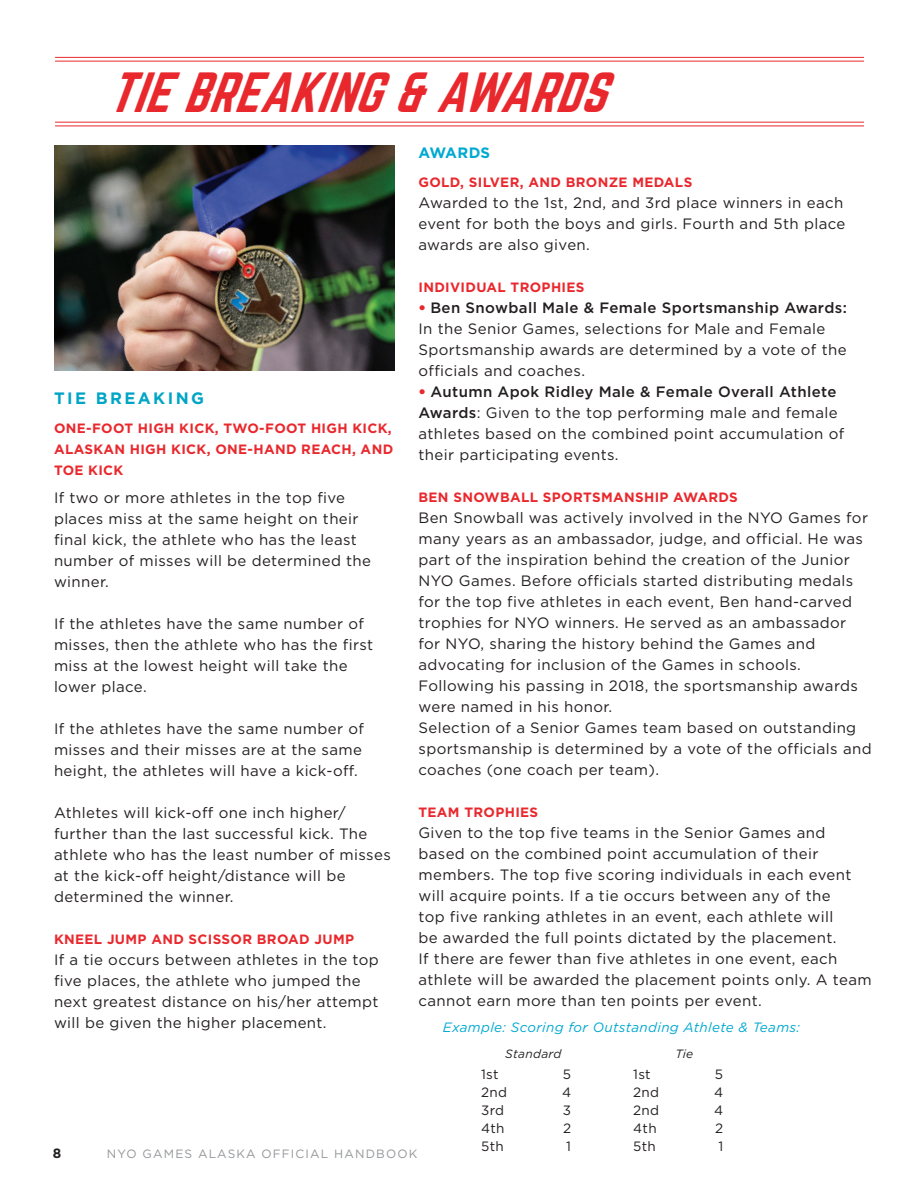
<style>
.page{position:relative;width:918px;height:1188px;background:#fff}
.page>*{position:absolute;margin:0;border:0;box-sizing:border-box;transform-origin:0 0}
.t1{font:italic 49.5px "Norwester";color:#e9282d}
.t2{font:700 16.5px "Gotham";letter-spacing:.145em;color:#00a5c6}
.t3{font:15px/21px "Gotham";letter-spacing:.025em;color:#231f20}
.t4{font:700 15px "Gotham";letter-spacing:.015em;color:#00a9d1}
.t5{font:700 13.5px/21px "Gotham";letter-spacing:.025em;color:#e9282d;text-align:justify}
.t6{font:italic 13.5px "Gotham";letter-spacing:.025em;color:#00a9d1}
.t7{font:13.5px "Gotham";letter-spacing:.025em;color:#231f20}
.t8{font:700 13.5px "Gotham";color:#231f20}
.t9{font:12px "Gotham";letter-spacing:.095em;color:#939598}
.t10{font:italic 12px "Gotham";letter-spacing:.025em;color:#231f20}
.s1{font-weight:900;color:#e9282d}
.s2{font-weight:500}
</style>
<div class="page">
<hr style="left:55px;top:122px;width:809px;height:1px;background:#e9282d">
<hr style="left:55px;top:126px;width:809px;height:1px;background:#e9282d">
<hr style="left:55px;top:57px;width:809px;height:1px;background:#e9282d">
<hr style="left:55px;top:61px;width:809px;height:1px;background:#e9282d">
<img style="left:54px;top:146px;width:340px;height:224px">
<p class="t1" style="left:108px;top:68px;width:516px">TIEBREAKING&amp;AWARDS</p>
<p class="t4" style="left:418px;top:142px;width:73px">AWARDS</p>
<p class="t5" style="left:418px;top:171px;width:275px">GOLD, SILVER, AND BRONZE MEDALS</p>
<p class="t3" style="left:418px;top:192px;width:428px">Awarded to the 1st, 2nd, and 3rd place winners in each event for both the boys and girls. Fourth and 5th place awards are also given.</p>
<p class="t5" style="left:418px;top:276px;width:168px">INDIVIDUAL TROPHIES</p>
<p class="t3" style="left:418px;top:297px;width:430px"><span class="s1">•</span> <span class="s2">Ben Snowball Male &amp; Female Sportsmanship Awards:<br></span>In the Senior Games, selections for Male and Female Sportsmanship awards are determined by a vote of the officials and coaches.</p>
<p class="t3" style="left:418px;top:381px;width:427px"><span class="s1">•</span> <span class="s2">Autumn Apok Ridley Male &amp; Female Overall Athlete Awards</span>: Given to the top performing male and female athletes based on the combined point accumulation of their participating events.</p>
<p class="t5" style="left:418px;top:486px;width:321px">BEN SNOWBALL SPORTSMANSHIP AWARDS</p>
<p class="t3" style="left:418px;top:507px;width:451px">Ben Snowball was actively involved in the NYO Games for many years as an ambassador, judge, and official. He was part of the inspiration behind the creation of the Junior NYO Games. Before officials started distributing medals for the top five athletes in each event, Ben hand-carved trophies for NYO winners. He served as an ambassador for NYO, sharing the history behind the Games and advocating for inclusion of the Games in schools.<br>Following his passing in 2018, the sportsmanship awards were named in his honor.</p>
<p class="t3" style="left:418px;top:717px;width:455px">Selection of a Senior Games team based on outstanding sportsmanship is determined by a vote of the officials and coaches (one coach per team).</p>
<p class="t5" style="left:418px;top:801px;width:121px">TEAM TROPHIES</p>
<p class="t3" style="left:418px;top:822px;width:455px">Given to the top five teams in the Senior Games and based on the combined point accumulation of their members. The top five scoring individuals in each event will acquire points. If a tie occurs between any of the<br>top five ranking athletes in an event, each athlete will<br>be awarded the full points dictated by the placement.<br>If there are fewer than five athletes in one event, each athlete will be awarded the placement points only. A team cannot earn more than ten points per event.</p>
<p class="t2" style="left:54px;top:387px;width:152px">TIE BREAKING</p>
<p class="t5" style="left:54px;top:417px;width:341px">ONE-FOOT HIGH KICK, TWO-FOOT HIGH KICK, ALASKAN HIGH KICK, ONE-HAND REACH, AND TOE KICK</p>
<p class="t3" style="left:54px;top:487px;width:319px">If two or more athletes in the top five places miss at the same height on their final kick, the athlete who has the least number of misses will be determined the winner.</p>
<p class="t3" style="left:54px;top:613px;width:321px">If the athletes have the same number of misses, then the athlete who has the first miss at the lowest height will take the lower place.</p>
<p class="t3" style="left:54px;top:718px;width:311px">If the athletes have the same number of misses and their misses are at the same height, the athletes will have a kick-off.</p>
<p class="t3" style="left:54px;top:802px;width:338px">Athletes will kick-off one inch higher/ further than the last successful kick. The athlete who has the least number of misses at the kick-off height/distance will be determined the winner.</p>
<p class="t5" style="left:54px;top:929px;width:302px">KNEEL JUMP AND SCISSOR BROAD JUMP</p>
<p class="t3" style="left:54px;top:949px;width:326px">If a tie occurs between athletes in the top five places, the athlete who jumped the next greatest distance on his/her attempt will be given the higher placement.</p>
<p class="t6" style="left:443px;top:1019px;width:359px">Example: Scoring for Outstanding Athlete &amp; Teams:</p>
<p class="t7" style="left:481px;top:1065px;width:19px">1st</p>
<p class="t7" style="left:563px;top:1065px;width:10px">5</p>
<p class="t7" style="left:481px;top:1083px;width:28px">2nd</p>
<p class="t7" style="left:562px;top:1083px;width:11px">4</p>
<p class="t7" style="left:481px;top:1101px;width:25px">3rd</p>
<p class="t7" style="left:563px;top:1101px;width:10px">3</p>
<p class="t7" style="left:481px;top:1119px;width:25px">4th</p>
<p class="t7" style="left:563px;top:1119px;width:10px">2</p>
<p class="t7" style="left:481px;top:1137px;width:24px">5th</p>
<p class="t7" style="left:566px;top:1137px;width:6px">1</p>
<p class="t10" style="left:505px;top:1046px;width:58px">Standard</p>
<p class="t10" style="left:676px;top:1046px;width:19px">Tie</p>
<p class="t7" style="left:633px;top:1065px;width:19px">1st</p>
<p class="t7" style="left:715px;top:1065px;width:10px">5</p>
<p class="t7" style="left:633px;top:1083px;width:28px">2nd</p>
<p class="t7" style="left:714px;top:1083px;width:11px">4</p>
<p class="t7" style="left:633px;top:1101px;width:28px">2nd</p>
<p class="t7" style="left:714px;top:1101px;width:11px">4</p>
<p class="t7" style="left:633px;top:1119px;width:25px">4th</p>
<p class="t7" style="left:715px;top:1119px;width:10px">2</p>
<p class="t7" style="left:633px;top:1137px;width:24px">5th</p>
<p class="t7" style="left:718px;top:1137px;width:6px">1</p>
<p class="t8" style="left:53px;top:1145px;width:10px">8</p>
<p class="t9" style="left:107px;top:1146px;width:312px">NYO GAMES ALASKA OFFICIAL HANDBOOK</p>
</div>
